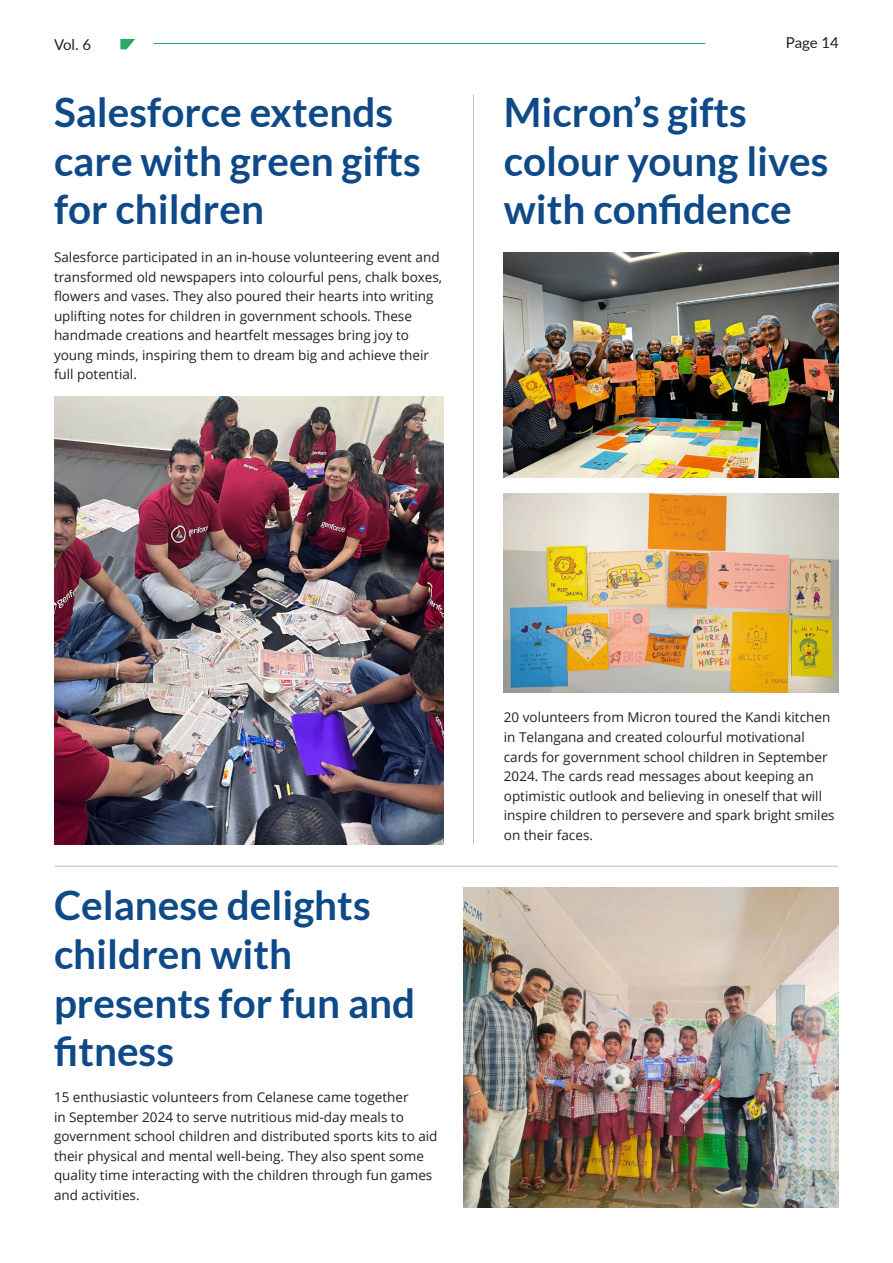
<style>
.page{position:relative;width:893px;height:1263px;background:#fff}
.page>*{position:absolute;margin:0;border:0;box-sizing:border-box;transform-origin:0 0}
.Title_1{font:700 40.5px/48.6px "Lato";color:#0f4a88}
.t1{font:15px "Lato";letter-spacing:-.005em;color:#231f20}
.Body{font:13.5px/19.5px "Open Sans";color:#231f20}
</style>
<div class="page">
<hr style="left:55px;top:866px;width:783px;height:1px;background:#bfbfbf">
<hr style="left:473px;top:95px;width:1px;height:749px;background:#bfbfbf">
<hr style="left:154px;top:43px;width:551px;height:1px;background:#28aa66">
<svg style="left:120px;top:39px;width:15px;height:10px"></svg>
<img style="left:54px;top:396px;width:389px;height:448px">
<img style="left:504px;top:252px;width:334px;height:226px">
<img style="left:464px;top:888px;width:374px;height:319px">
<img style="left:504px;top:493px;width:334px;height:199px">
<p class="t1" style="left:54px;top:33px;width:39px">Vol. 6</p>
<p class="t1" style="left:786px;top:32px;width:55px">Page 14</p>
<p class="Title_1" style="left:54px;top:88px;width:368px">Salesforce extends care with green gifts for children</p>
<p class="Body" style="left:54px;top:247px;width:390px">Salesforce participated in an in-house volunteering event and transformed old newspapers into colourful pens, chalk boxes, flowers and vases. They also poured their hearts into writing uplifting notes for children in government schools. These handmade creations and heartfelt messages bring joy to young minds, inspiring them to dream big and achieve their full potential.</p>
<p class="Title_1" style="left:504px;top:88px;width:326px">Micron’s gifts colour young lives with confidence</p>
<p class="Title_1" style="left:54px;top:881px;width:363px">Celanese delights children with presents for fun and fitness</p>
<p class="Body" style="left:54px;top:1087px;width:385px">15 enthusiastic volunteers from Celanese came together<br>in September 2024 to serve nutritious mid-day meals to government school children and distributed sports kits to aid their physical and mental well-being. They also spent some quality time interacting with the children through fun games and activities.</p>
<p class="Body" style="left:504px;top:707px;width:332px">20 volunteers from Micron toured the Kandi kitchen in Telangana and created colourful motivational cards for government school children in September 2024. The cards read messages about keeping an optimistic outlook and believing in oneself that will inspire children to persevere and spark bright smiles on their faces.</p>
</div>
